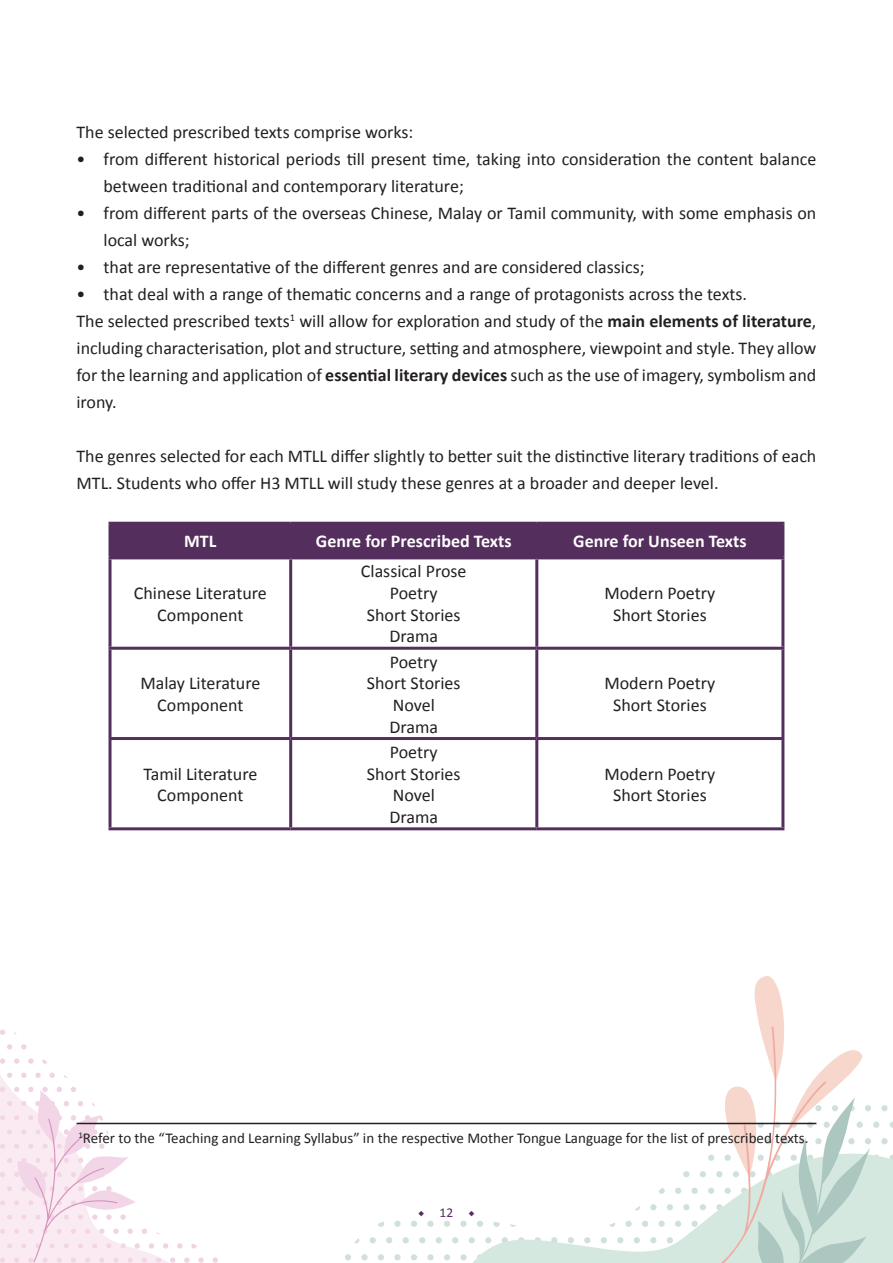
<style>
.page{position:relative;width:893px;height:1263px;background:#fff}
.page>*{position:absolute;margin:0;border:0;box-sizing:border-box;transform-origin:0 0}
.t1{font:18px/21.6px "Calibri";color:#231f20;text-align:center}
.t2{font:700 18px "Calibri";color:#fff}
.t3{font:15px "Calibri";color:#231f20}
.t4{font:13.5px "Minion Pro";color:#542e5c}
.s1{font-weight:700}
.s2{font-family:"Calibri"}
</style>
<div class="page">
<svg style="left:378px;top:1222px;width:6px;height:5px"></svg>
<div style="left:394px;top:1221px;width:7px;height:6px;background:#d1e0db;border-radius:50%"></div>
<svg style="left:411px;top:1221px;width:6px;height:6px"></svg>
<div style="left:427px;top:1221px;width:7px;height:6px;background:#d1e0db;border-radius:50%"></div>
<svg style="left:444px;top:1221px;width:6px;height:6px"></svg>
<svg style="left:354px;top:1238px;width:5px;height:5px"></svg>
<svg style="left:370px;top:1237px;width:6px;height:6px"></svg>
<svg style="left:386px;top:1237px;width:6px;height:6px"></svg>
<svg style="left:403px;top:1237px;width:6px;height:6px"></svg>
<svg style="left:419px;top:1237px;width:6px;height:6px"></svg>
<svg style="left:436px;top:1237px;width:6px;height:6px"></svg>
<svg style="left:452px;top:1237px;width:6px;height:6px"></svg>
<svg style="left:345px;top:1254px;width:6px;height:6px"></svg>
<div style="left:361px;top:1254px;width:7px;height:6px;background:#d1e0db;border-radius:50%"></div>
<svg style="left:378px;top:1254px;width:6px;height:6px"></svg>
<div style="left:394px;top:1254px;width:7px;height:6px;background:#d1e0db;border-radius:50%"></div>
<svg style="left:411px;top:1254px;width:6px;height:6px"></svg>
<div style="left:427px;top:1254px;width:7px;height:6px;background:#d1e0db;border-radius:50%"></div>
<svg style="left:444px;top:1254px;width:6px;height:6px"></svg>
<svg style="left:458px;top:1105px;width:435px;height:158px"></svg>
<svg style="left:700px;top:976px;width:179px;height:287px"></svg>
<svg style="left:213px;top:1257px;width:5px;height:6px"></svg>
<svg style="left:0;top:1029px;width:5px;height:6px"></svg>
<svg style="left:0;top:1044px;width:204px;height:219px"></svg>
<div style="left:112px;top:525px;width:669px;height:31px;background:#542e5c"></div>
<hr style="left:109px;top:522px;width:182px;height:3px;background:#542e5c">
<hr style="left:109px;top:525px;width:3px;height:31px;background:#542e5c">
<hr style="left:291px;top:522px;width:246px;height:3px;background:#542e5c">
<hr style="left:289px;top:525px;width:3px;height:31px;background:#542e5c">
<hr style="left:537px;top:522px;width:247px;height:3px;background:#542e5c">
<hr style="left:535px;top:525px;width:3px;height:31px;background:#542e5c">
<hr style="left:781px;top:525px;width:3px;height:31px;background:#542e5c">
<hr style="left:109px;top:556px;width:182px;height:3px;background:#542e5c">
<hr style="left:109px;top:559px;width:3px;height:88px;background:#542e5c">
<hr style="left:291px;top:556px;width:246px;height:3px;background:#542e5c">
<hr style="left:289px;top:559px;width:3px;height:88px;background:#542e5c">
<hr style="left:537px;top:556px;width:247px;height:3px;background:#542e5c">
<hr style="left:535px;top:559px;width:3px;height:88px;background:#542e5c">
<hr style="left:781px;top:559px;width:3px;height:88px;background:#542e5c">
<hr style="left:109px;top:647px;width:182px;height:3px;background:#542e5c">
<hr style="left:109px;top:650px;width:3px;height:87px;background:#542e5c">
<hr style="left:291px;top:647px;width:246px;height:3px;background:#542e5c">
<hr style="left:289px;top:650px;width:3px;height:87px;background:#542e5c">
<hr style="left:537px;top:647px;width:247px;height:3px;background:#542e5c">
<hr style="left:535px;top:650px;width:3px;height:87px;background:#542e5c">
<hr style="left:781px;top:650px;width:3px;height:87px;background:#542e5c">
<hr style="left:109px;top:737px;width:182px;height:3px;background:#542e5c">
<hr style="left:109px;top:740px;width:3px;height:87px;background:#542e5c">
<hr style="left:291px;top:737px;width:246px;height:3px;background:#542e5c">
<hr style="left:289px;top:740px;width:3px;height:87px;background:#542e5c">
<hr style="left:537px;top:737px;width:247px;height:3px;background:#542e5c">
<hr style="left:535px;top:740px;width:3px;height:87px;background:#542e5c">
<hr style="left:781px;top:740px;width:3px;height:87px;background:#542e5c">
<hr style="left:109px;top:827px;width:182px;height:3px;background:#542e5c">
<hr style="left:291px;top:827px;width:246px;height:3px;background:#542e5c">
<hr style="left:537px;top:827px;width:247px;height:3px;background:#542e5c">
<hr style="left:77px;top:1123px;width:739px;height:1px;background:#231f20">
<p class="t1" style="left:77px;top:121px;width:338px">The selected prescribed texts comprise works:</p>
<p class="t1" style="left:104px;top:145px;width:714px;line-height:27px;text-align:left;text-indent:-27px">• from different historical periods till present time, taking into consideration the content balance between traditional and contemporary literature;</p>
<p class="t1" style="left:104px;top:199px;width:714px;line-height:27px;text-align:left;text-indent:-27px">• from different parts of the overseas Chinese, Malay or Tamil community, with some emphasis on local works;</p>
<p class="t1" style="left:77px;top:256px;width:569px">• that are representative of the different genres and are considered classics;</p>
<p class="t1" style="left:77px;top:280px;width:741px;line-height:27px;text-align:left">• that deal with a range of thematic concerns and a range of protagonists across the texts.<br>The selected prescribed texts<sup>1</sup> will allow for exploration and study of the <span class="s1">main elements of literature</span>, including characterisation, plot and structure, setting and atmosphere, viewpoint and style. They allow for the learning and application of <span class="s1">essential literary devices</span> such as the use of imagery, symbolism and irony.</p>
<p class="t1" style="left:77px;top:442px;width:741px;line-height:27px;text-align:left">The genres selected for each MTLL differ slightly to better suit the distinctive literary traditions of each<br>MTL. Students who offer H3 MTLL will study these genres at a broader and deeper level.</p>
<p class="t2" style="left:184px;top:530px;width:34px">MTL</p>
<p class="t2" style="left:316px;top:530px;width:197px">Genre for Prescribed Texts</p>
<p class="t2" style="left:573px;top:530px;width:175px">Genre for Unseen Texts</p>
<p class="t1" style="left:134px;top:582px;width:135px">Chinese Literature<br>Component</p>
<p class="t1" style="left:361px;top:561px;width:107px">Classical Prose<br>Poetry<br>Short Stories<br>Drama</p>
<p class="t1" style="left:604px;top:582px;width:112px">Modern Poetry<br>Short Stories</p>
<p class="t1" style="left:140px;top:673px;width:121px">Malay Literature<br>Component</p>
<p class="t1" style="left:143px;top:763px;width:116px">Tamil Literature<br>Component</p>
<p class="t1" style="left:367px;top:651px;width:95px">Poetry<br>Short Stories<br>Novel<br>Drama</p>
<p class="t1" style="left:367px;top:741px;width:95px">Poetry<br>Short Stories<br>Novel<br>Drama</p>
<p class="t1" style="left:604px;top:673px;width:112px">Modern Poetry<br>Short Stories</p>
<p class="t1" style="left:604px;top:763px;width:112px">Modern Poetry<br>Short Stories</p>
<p class="t3" style="left:79px;top:1128px;width:732px"><sup>1</sup>Refer to the “Teaching and Learning Syllabus” in the respective Mother Tongue Language for the list of prescribed texts.</p>
<p class="t4" style="left:418px;top:1204px;width:58px">◆ <span class="s2">12</span> ◆</p>
</div>
